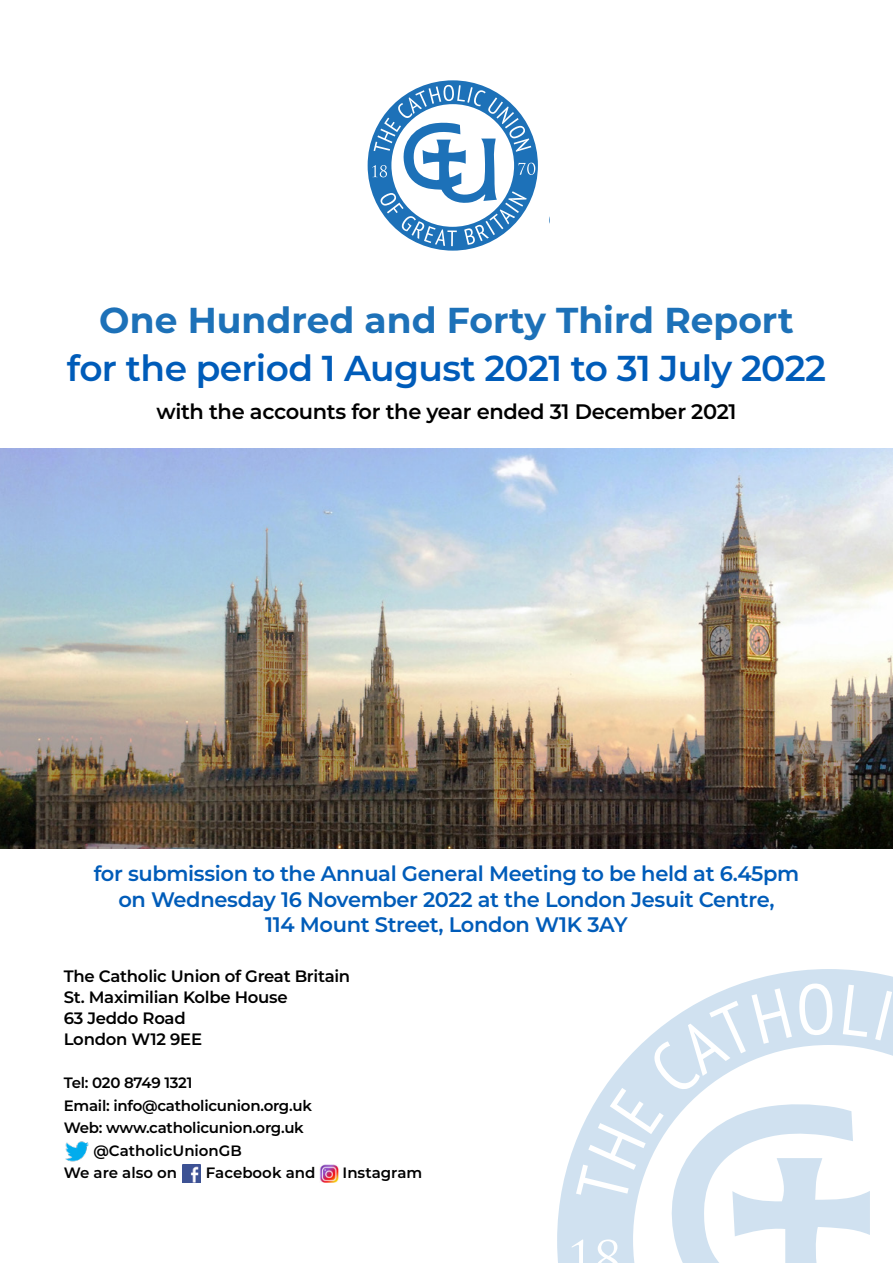
<style>
.page{position:relative;width:893px;height:1263px;background:#fff}
.page>*{position:absolute;margin:0;border:0;box-sizing:border-box;transform-origin:0 0}
.t1{font:600 36px "Montserrat";letter-spacing:-.015em;color:#005cb9}
.t2{font:700 36px "Montserrat";color:#1d71b8}
.t3{font:600 21px/25.5px "Montserrat";letter-spacing:-.015em;color:#005cb9;text-align:center}
.t4{font:600 21px "Montserrat";letter-spacing:-.015em;color:#000}
.t5{font:600 16.5px/21px "Montserrat";letter-spacing:-.015em;color:#000}
.t6{font:600 15px "Montserrat";letter-spacing:-.015em;color:#000}
</style>
<div class="page">
<div style="left:368px;top:80px;width:170px;height:171px;background:#1d71b8;border-radius:50%"></div>
<svg style="left:372px;top:85px;width:163px;height:161px"></svg>
<svg style="left:557px;top:969px;width:336px;height:294px"></svg>
<svg style="left:572px;top:983px;width:321px;height:280px"></svg>
<img style="left:65px;top:1141px;width:23px;height:21px">
<img style="left:182px;top:1165px;width:19px;height:18px">
<img style="left:320px;top:1165px;width:18px;height:18px">
<img style="left:0;top:449px;width:893px;height:399px">
<h1 class="t2" style="left:99px;top:294px;width:696px">One Hundred and Forty Third Report</h1>
<h1 class="t1" style="left:67px;top:343px;width:761px">for the period 1 August 2021 to 31 July 2022</h1>
<p class="t4" style="left:156px;top:397px;width:582px">with the accounts for the year ended 31 December 2021</p>
<p class="t3" style="left:94px;top:860px;width:707px">for submission to the Annual General Meeting to be held at 6.45pm on Wednesday 16 November 2022 at the London Jesuit Centre,<br>114 Mount Street, London W1K 3AY</p>
<p class="t5" style="left:64px;top:965px;width:288px">The Catholic Union of Great Britain<br>St. Maximilian Kolbe House<br>63 Jeddo Road<br>London W12 9EE</p>
<p class="t6" style="left:64px;top:1072px;width:130px">Tel: 020 8749 1321</p>
<p class="t6" style="left:64px;top:1095px;width:250px">Email: info@catholicunion.org.uk</p>
<p class="t6" style="left:64px;top:1117px;width:242px">Web: www.catholicunion.org.uk</p>
<p class="t6" style="left:93px;top:1140px;width:150px">@CatholicUnionGB</p>
<p class="t6" style="left:64px;top:1162px;width:115px">We are also on</p>
<p class="t6" style="left:206px;top:1162px;width:111px">Facebook and</p>
<p class="t6" style="left:343px;top:1162px;width:81px">Instagram</p>
</div>
